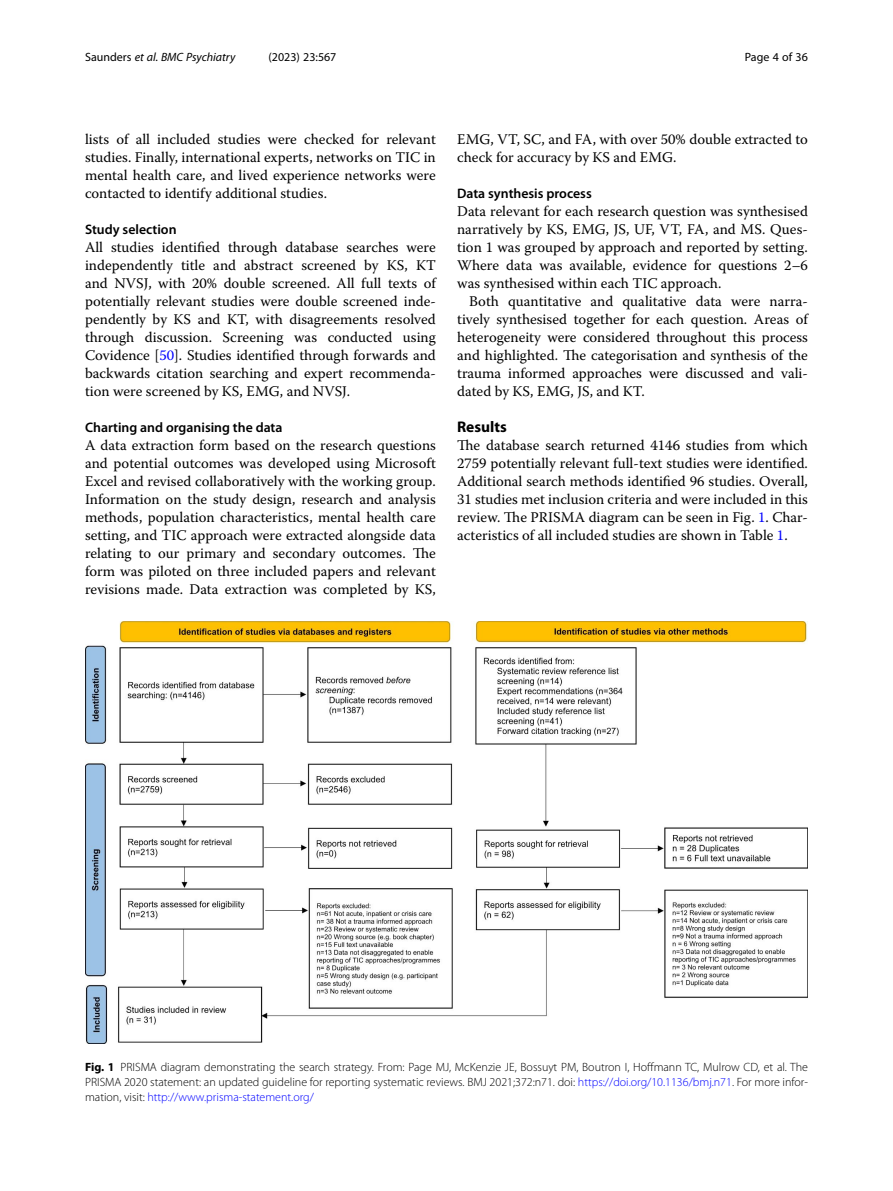
<style>
.page{position:relative;width:893px;height:1191px;background:#fff}
.page>*{position:absolute;margin:0;border:0;box-sizing:border-box;transform-origin:0 0}
.Head_1{font:700 15.45px "Myriad Pro";color:#000}
.Body_Text{font:14.7px/18px "Warnock Pro";color:#000;text-align:justify}
.Body_Text_Indent{font:14.7px/18px "Warnock Pro";color:#000;text-align:justify}
.Head_2{font:600 13.8px "Myriad Pro";color:#000}
.Figure_Caption{font:300 12px/15px "Myriad Pro";color:#000;text-align:justify}
.t1{font:italic 12px "Myriad Pro";color:#000}
.t2{font:12px "Myriad Pro";color:#000}
.s1{font-style:normal}
.s2{color:#00f}
.s3{font-weight:700}
</style>
<div class="page">
<img style="left:85px;top:622px;width:723px;height:422px">
<p class="t1" style="left:85px;top:50px;width:152px"><span class="s1">Saunders</span> et al. BMC Psychiatry</p>
<p class="t2" style="left:268px;top:50px;width:70px">(2023) 23:567</p>
<p class="t2" style="left:745px;top:50px;width:65px">Page 4 of 36</p>
<p class="Body_Text" style="left:85px;top:130px;width:352px">lists of all included studies were checked for relevant studies. Finally, international experts, networks on TIC in mental health care, and lived experience networks were contacted to identify additional studies.</p>
<p class="Head_2" style="left:85px;top:221px;width:93px">Study selection</p>
<p class="Body_Text" style="left:85px;top:238px;width:352px">All studies identified through database searches were independently title and abstract screened by KS, KT and NVSJ, with 20% double screened. All full texts of potentially relevant studies were double screened inde&shy;pendently by KS and KT, with disagreements resolved through discussion. Screening was conducted using Covidence [<span class="s2">50</span>]. Studies identified through forwards and backwards citation searching and expert recommenda&shy;tion were screened by KS, EMG, and NVSJ.</p>
<p class="Head_2" style="left:85px;top:419px;width:199px">Charting and organising the data</p>
<p class="Body_Text" style="left:85px;top:436px;width:352px">A data extraction form based on the research questions and potential outcomes was developed using Microsoft Excel and revised collaboratively with the working group.<br>Information on the study design, research and analysis methods, population characteristics, mental health care setting, and TIC approach were extracted alongside data relating to our primary and secondary outcomes. The form was piloted on three included papers and relevant revisions made. Data extraction was completed by KS,</p>
<p class="Body_Text" style="left:457px;top:130px;width:352px">EMG, VT, SC, and FA, with over 50% double extracted to check for accuracy by KS and EMG.</p>
<p class="Head_2" style="left:457px;top:185px;width:136px">Data synthesis process</p>
<p class="Body_Text" style="left:457px;top:202px;width:352px">Data relevant for each research question was synthesised narratively by KS, EMG, JS, UF, VT, FA, and MS. Ques&shy;tion 1 was grouped by approach and reported by setting.<br>Where data was available, evidence for questions 2–6 was synthesised within each TIC approach.</p>
<p class="Body_Text_Indent" style="left:457px;top:292px;width:352px;text-indent:12px">Both quantitative and qualitative data were narra&shy;tively synthesised together for each question. Areas of heterogeneity were considered throughout this process and highlighted. The categorisation and synthesis of the trauma informed approaches were discussed and vali&shy;dated by KS, EMG, JS, and KT.</p>
<p class="Head_1" style="left:457px;top:417px;width:51px">Results</p>
<p class="Body_Text" style="left:457px;top:436px;width:352px">The database search returned 4146 studies from which 2759 potentially relevant full-text studies were identified.<br>Additional search methods identified 96 studies. Overall, 31 studies met inclusion criteria and were included in this review. The PRISMA diagram can be seen in Fig. <span class="s2">1</span>. Char&shy;acteristics of all included studies are shown in Table <span class="s2">1</span>.</p>
<p class="Figure_Caption" style="left:85px;top:1059px;width:724px"><span class="s3">Fig. 1</span> PRISMA diagram demonstrating the search strategy. From: Page MJ, McKenzie JE, Bossuyt PM, Boutron I, Hoffmann TC, Mulrow CD, et al. The PRISMA 2020 statement: an updated guideline for reporting systematic reviews. BMJ 2021;372:n71. doi: <span class="s2">https://doi.org/10.1136/bmj.n71</span>. For more infor&shy;mation, visit: <span class="s2">http://www.prisma-statement.org/</span></p>
</div>
